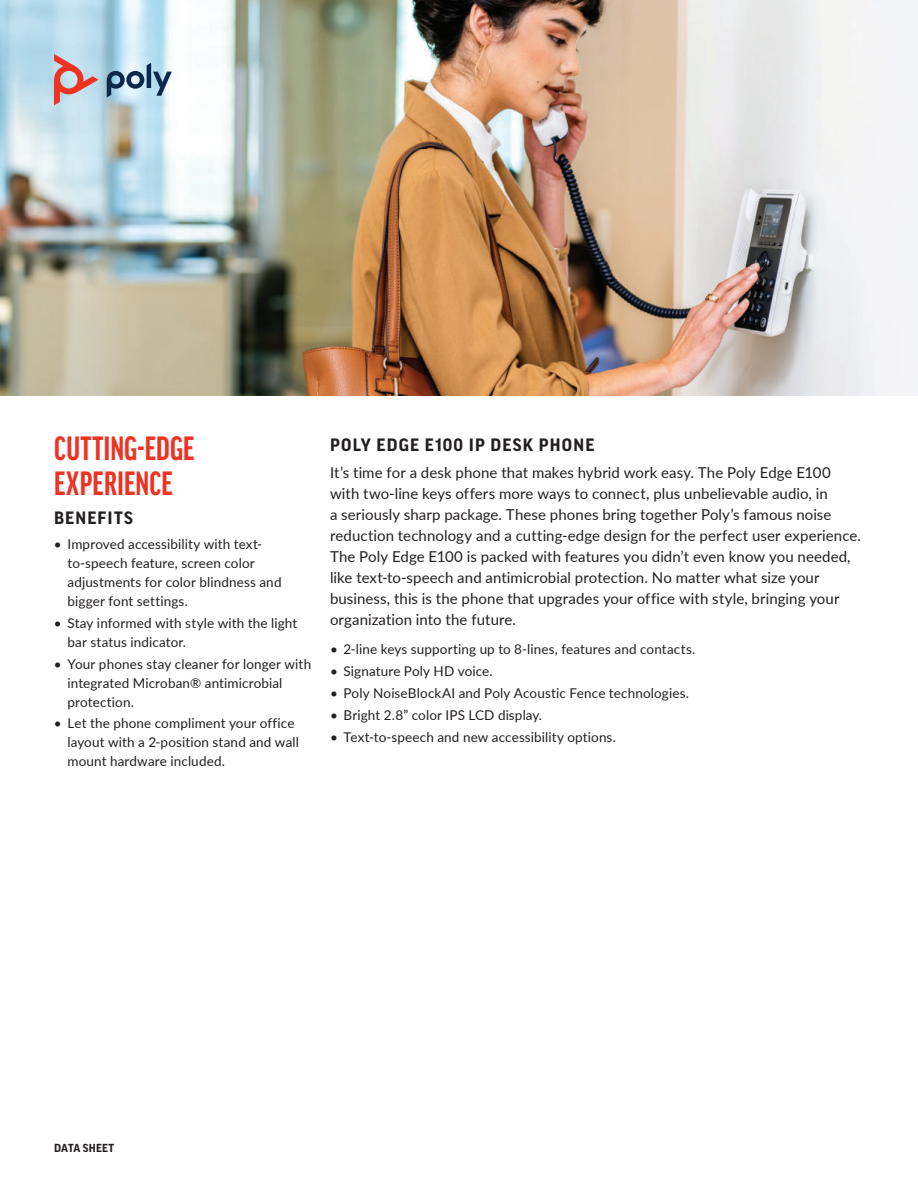
<style>
.page{position:relative;width:918px;height:1188px;background:#fff}
.page>*{position:absolute;margin:0;border:0;box-sizing:border-box;transform-origin:0 0}
.t1{font:700 extra-condensed 36px/34.5px "Good Headline Pro";letter-spacing:.01em;color:#e32}
.t2{font:700 17.25px "Good Pro";letter-spacing:.07em;color:#231f20}
.t3{font:15px/21px "Lato";letter-spacing:.005em;color:#231f20}
.t4{font:13.5px/18.9px "Lato";letter-spacing:.01em;color:#231f20}
.t5{font:700 11.25px "Good Pro";letter-spacing:.02em;color:#231f20}
</style>
<div class="page">
<img style="left:0;top:0;width:918px;height:395px">
<svg style="left:107px;top:63px;width:65px;height:34px;background:#8ca9bd"></svg>
<svg style="left:54px;top:54px;width:44px;height:51px;background:#cfa8ac"></svg>
<h1 class="t1" style="left:54px;top:431px;width:142px">CUTTING-EDGE<br>EXPERIENCE</h1>
<p class="t2" style="left:54px;top:510px;width:80px">BENEFITS</p>
<p class="t4" style="left:67px;top:536px;width:216px;text-indent:-14px">• Improved accessibility with text&shy;to-speech feature, screen color adjustments for color blindness and bigger font settings.</p>
<p class="t4" style="left:67px;top:614px;width:231px;text-indent:-14px">• Stay informed with style with the light bar status indicator.</p>
<p class="t4" style="left:67px;top:655px;width:245px;text-indent:-14px">• Your phones stay cleaner for longer with integrated Microban® antimicrobial protection.</p>
<p class="t4" style="left:67px;top:715px;width:233px;text-indent:-14px">• Let the phone compliment your office layout with a 2-position stand and wall mount hardware included.</p>
<p class="t2" style="left:330px;top:436px;width:266px">POLY EDGE E100 IP DESK PHONE</p>
<p class="t3" style="left:330px;top:463px;width:533px">It’s time for a desk phone that makes hybrid work easy. The Poly Edge E100 with two-line keys offers more ways to connect, plus unbelievable audio, in<br>a seriously sharp package. These phones bring together Poly’s famous noise reduction technology and a cutting-edge design for the perfect user experience.<br>The Poly Edge E100 is packed with features you didn’t even know you needed, like text-to-speech and antimicrobial protection. No matter what size your business, this is the phone that upgrades your office with style, bringing your organization into the future.</p>
<p class="t4" style="left:330px;top:641px;width:367px">• 2-line keys supporting up to 8-lines, features and contacts.</p>
<p class="t4" style="left:330px;top:662px;width:164px">• Signature Poly HD voice.</p>
<p class="t4" style="left:330px;top:684px;width:360px">• Poly NoiseBlockAI and Poly Acoustic Fence technologies.</p>
<p class="t4" style="left:330px;top:706px;width:214px">• Bright 2.8” color IPS LCD display.</p>
<p class="t4" style="left:330px;top:728px;width:287px">• Text-to-speech and new accessibility options.</p>
<p class="t5" style="left:54px;top:1142px;width:62px">DATA SHEET</p>
</div>
